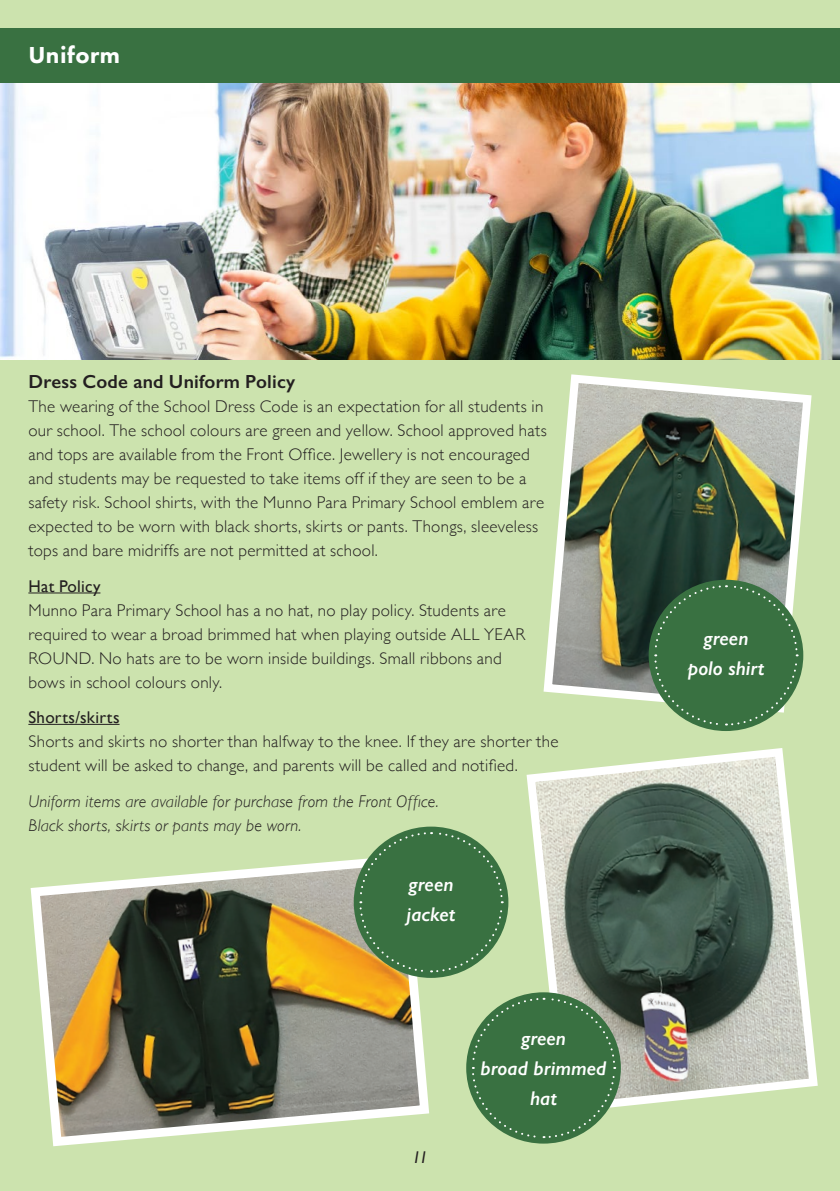
<style>
.page{position:relative;width:840px;height:1191px;background:#fff}
.page>*{position:absolute;margin:0;border:0;box-sizing:border-box;transform-origin:0 0}
.t1{font:800 24px "Futura PT";letter-spacing:.02em;color:#fff}
.t2{font:italic 600 20px/30px "Gill Sans";color:#fff;text-align:center}
.t3{font:600 19px "Gill Sans";letter-spacing:.01em;color:#231f20}
.t4{font:300 17px/24px "Gill Sans";letter-spacing:.02em;color:#231f20}
.t5{font:italic 300 17px/24px "Gill Sans";letter-spacing:.015em;color:#231f20}
.t6{font:17px "Gill Sans";letter-spacing:.015em;color:#231f20}
.t7{font:italic 17px "Gill Sans";color:#231f20}
</style>
<div class="page">
<div style="left:0;top:0;width:839px;height:1191px;background:#cce3ae"></div>
<img style="left:0;top:83px;width:839px;height:276px">
<hr style="left:28px;top:592px;width:72px;height:1px;background:#231f20">
<hr style="left:28px;top:724px;width:91px;height:1px;background:#231f20">
<svg style="left:543px;top:374px;width:269px;height:328px;background:#8b957a"></svg>
<svg style="left:30px;top:859px;width:399px;height:288px;background:#928d6c"></svg>
<svg style="left:526px;top:748px;width:292px;height:359px"></svg>
<div style="left:0;top:28px;width:839px;height:55px;background:#397141"></div>
<div style="left:648px;top:580px;width:154px;height:151px;background:#397141;border-radius:50%"></div>
<svg style="left:653px;top:584px;width:145px;height:142px"></svg>
<div style="left:466px;top:992px;width:154px;height:151px;background:#397141;border-radius:50%"></div>
<svg style="left:470px;top:996px;width:146px;height:143px"></svg>
<svg style="left:353px;top:826px;width:155px;height:152px"></svg>
<svg style="left:358px;top:831px;width:145px;height:142px;background:#507f4d"></svg>
<h1 class="t1" style="left:28px;top:40px;width:93px">Uniform</h1>
<p class="t3" style="left:28px;top:370px;width:268px">Dress Code and Uniform Policy</p>
<p class="t4" style="left:28px;top:394px;width:519px">The wearing of the School Dress Code is an expectation for all students in our school. The school colours are green and yellow. School approved hats and tops are available from the Front Office. Jewellery is not encouraged and students may be requested to take items off if they are seen to be a safety risk. School shirts, with the Munno Para Primary School emblem are expected to be worn with black shorts, skirts or pants. Thongs, sleeveless tops and bare midriffs are not permitted at school.</p>
<p class="t6" style="left:28px;top:576px;width:74px">Hat Policy</p>
<p class="t4" style="left:28px;top:597px;width:498px">Munno Para Primary School has a no hat, no play policy. Students are required to wear a broad brimmed hat when playing outside ALL YEAR ROUND. No hats are to be worn inside buildings. Small ribbons and bows in school colours only.</p>
<p class="t6" style="left:28px;top:707px;width:93px">Shorts/skirts</p>
<p class="t4" style="left:28px;top:729px;width:531px">Shorts and skirts no shorter than halfway to the knee. If they are shorter the student will be asked to change, and parents will be called and notified.</p>
<p class="t5" style="left:28px;top:789px;width:411px">Uniform items are available for purchase from the Front Office.<br>Black shorts, skirts or pants may be worn.</p>
<p class="t2" style="left:406px;top:869px;width:50px;text-align:left">green jacket</p>
<p class="t7" style="left:412px;top:1147px;width:17px">11</p>
<p class="t2" style="left:480px;top:1023px;width:127px">green<br>broad brimmed hat</p>
<p class="t2" style="left:687px;top:622px;width:78px">green polo shirt</p>
</div>
